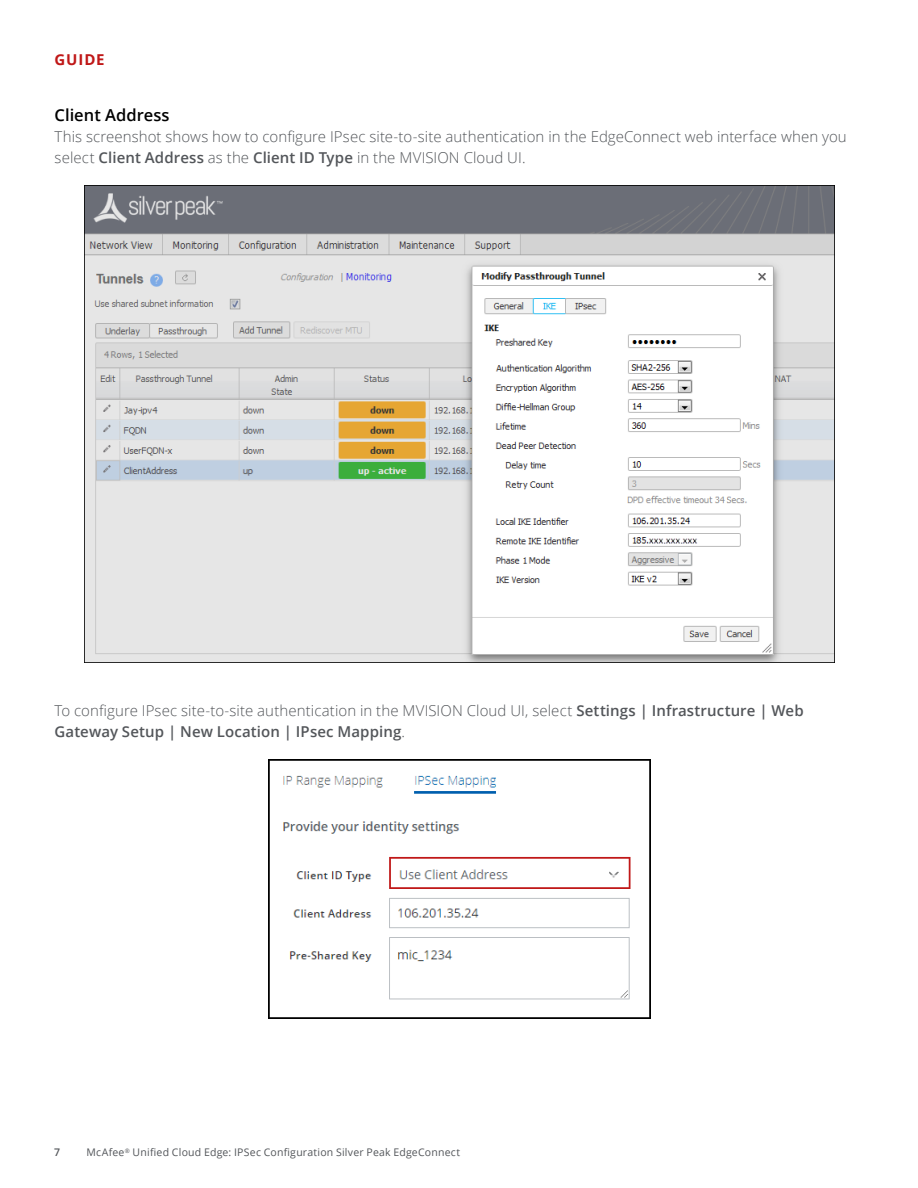
<style>
.page{position:relative;width:918px;height:1188px;background:#fff}
.page>*{position:absolute;margin:0;border:0;box-sizing:border-box;transform-origin:0 0}
.Subhead1{font:600 16.5px "Open Sans";color:#000}
.Body__Text{font:300 15px/21px "Open Sans";letter-spacing:.005em;color:#53565a}
.t1{font:700 15px "Open Sans";letter-spacing:.055em;color:#c01818}
.t2{font:10.5px "Open Sans";letter-spacing:.02em;color:#53565a}
.t3{font:600 10.5px "Open Sans";color:#53565a}
.s1{font-weight:600}
</style>
<div class="page">
<img style="left:84px;top:185px;width:751px;height:477px">
<img style="left:269px;top:760px;width:381px;height:259px">
<p class="t1" style="left:55px;top:49px;width:52px">GUIDE</p>
<p class="Subhead1" style="left:55px;top:103px;width:117px">Client Address</p>
<p class="Body__Text" style="left:55px;top:125px;width:794px">This screenshot shows how to configure IPsec site-to-site authentication in the EdgeConnect web interface when you select <span class="s1">Client Address</span> as the <span class="s1">Client ID Type</span> in the MVISION Cloud UI.</p>
<p class="Body__Text" style="left:55px;top:700px;width:751px">To configure IPsec site-to-site authentication in the MVISION Cloud UI, select <span class="s1">Settings | Infrastructure | Web<br>Gateway Setup | New Location | IPsec Mapping</span>.</p>
<p class="t3" style="left:54px;top:1145px;width:7px">7</p>
<p class="t2" style="left:86px;top:1145px;width:375px">McAfee<sup>®</sup> Unified Cloud Edge: IPSec Configuration Silver Peak EdgeConnect</p>
</div>
